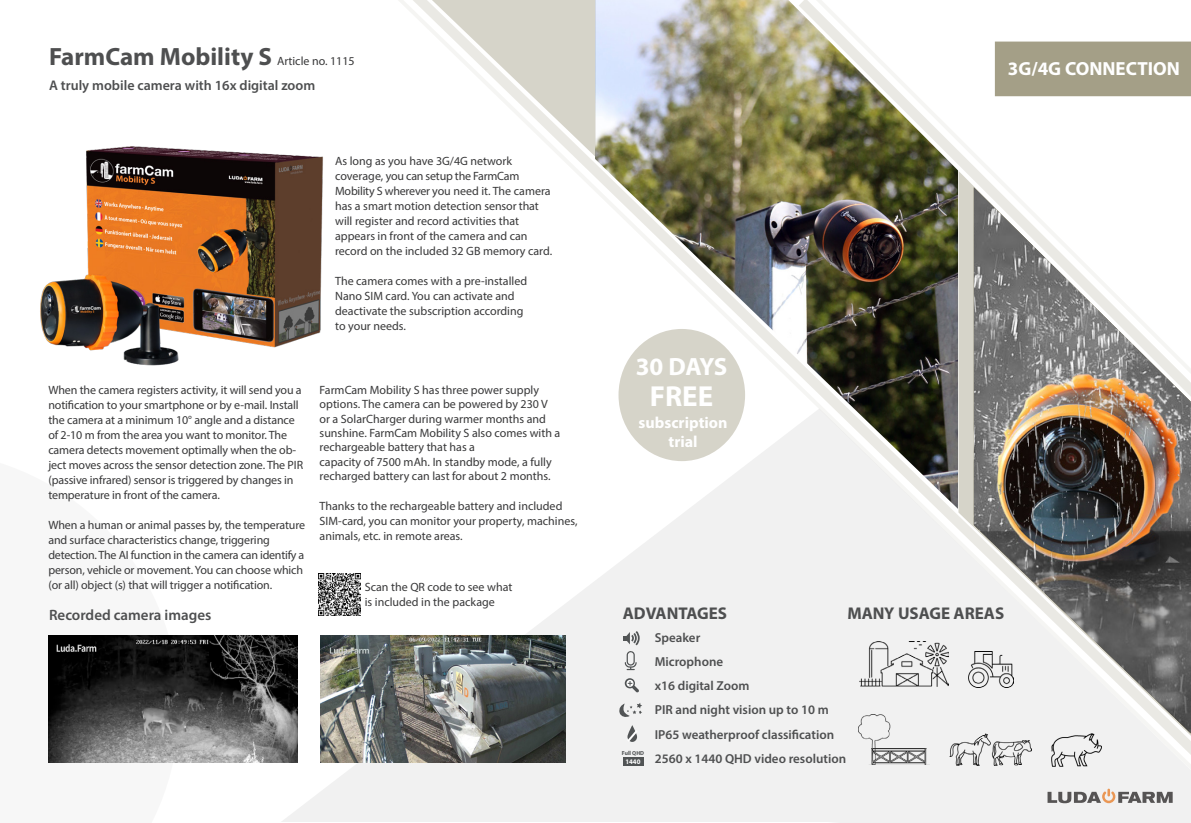
<style>
.page{position:relative;width:1191px;height:823px;background:#fff}
.page>*{position:absolute;margin:0;border:0;box-sizing:border-box;transform-origin:0 0}
.t1{font:700 29px "Myriad Pro";color:#fff}
.t2{font:700 25px "Myriad Pro";color:#4e4f50}
.t3{font:700 25px "Myriad Pro";letter-spacing:-.025em;color:#fff}
.t4{font:700 19px "Myriad Pro";color:#fff}
.t5{font:700 17px "Myriad Pro";color:#4e4f50}
.t6{font:700 16px/19px "Myriad Pro";color:#fff;text-align:center}
.t7{font:600 15px "Myriad Pro";color:#4e4f50}
.t8{font:600 14px "Myriad Pro";color:#4e4f50}
.t9{font:600 13px "Myriad Pro";color:#4e4f50}
.t10{font:12px/15px "Myriad Pro";letter-spacing:-.005em;color:#383839}
.t11{font:700 7px "Myriad Pro";color:#fff}
.t12{font:700 5.8px "Myriad Pro";color:#515455}
.s1{font-weight:400;font-size:12px;color:#383839}
</style>
<div class="page">
<img style="left:40px;top:146px;width:276px;height:220px">
<img style="left:316px;top:0;width:875px;height:408px">
<svg style="left:281px;top:408px;width:910px;height:414px;fill:#f1f1f1"></svg>
<img style="left:973px;top:187px;width:218px;height:545px">
<div style="left:995px;top:42px;width:196px;height:54px;background:#a49f87"></div>
<img style="left:48px;top:635px;width:250px;height:127px">
<img style="left:320px;top:635px;width:245px;height:127px">
<svg style="left:623px;top:630px;width:16px;height:39px"></svg>
<svg style="left:625px;top:677px;width:14px;height:15px"></svg>
<svg style="left:618px;top:702px;width:24px;height:15px"></svg>
<svg style="left:625px;top:724px;width:15px;height:19px"></svg>
<img style="left:859px;top:640px;width:89px;height:46px">
<img style="left:858px;top:714px;width:73px;height:50px">
<img style="left:1051px;top:732px;width:50px;height:33px">
<div style="left:618px;top:329px;width:127px;height:132px;background:#d6d4c9;border-radius:50%"></div>
<div style="left:623px;top:757px;width:20px;height:8px;background:#515455"></div>
<img style="left:968px;top:651px;width:45px;height:36px">
<img style="left:949px;top:733px;width:83px;height:31px">
<img style="left:318px;top:573px;width:43px;height:42px">
<p class="t2" style="left:49px;top:41px;width:307px">FarmCam Mobility S <span class="s1">Article no. 1115</span></p>
<p class="t8" style="left:49px;top:77px;width:268px">A truly mobile camera with 16x digital zoom</p>
<p class="t10" style="left:335px;top:153px;width:218px">As long as you have 3G/4G network coverage, you can setup the FarmCam Mobility S wherever you need it. The camera has a smart motion detection sensor that will register and record activities that appears in front of the camera and can record on the included 32 GB memory card.</p>
<p class="t10" style="left:335px;top:273px;width:193px">The camera comes with a pre-installed<br>Nano SIM card. You can activate and deactivate the subscription according to your needs.</p>
<p class="t10" style="left:48px;top:382px;width:256px">When the camera registers activity, it will send you a notification to your smartphone or by e-mail. Install the camera at a minimum 10° angle and a distance of 2-10 m from the area you want to monitor. The camera detects movement optimally when the ob&shy;ject moves across the sensor detection zone. The PIR (passive infrared) sensor is triggered by changes in temperature in front of the camera.</p>
<p class="t10" style="left:48px;top:517px;width:258px">When a human or animal passes by, the temperature and surface characteristics change, triggering detection. The AI function in the camera can identify a person, vehicle or movement. You can choose which (or all) object (s) that will trigger a notification.</p>
<p class="t7" style="left:49px;top:605px;width:164px">Recorded camera images</p>
<p class="t10" style="left:319px;top:382px;width:221px">FarmCam Mobility S has three power supply</p>
<p class="t10" style="left:319px;top:396px;width:230px">options. The camera can be powered by 230 V</p>
<p class="t10" style="left:319px;top:411px;width:242px;line-height:14.4px">or a SolarCharger during warmer months and sunshine. FarmCam Mobility S also comes with a rechargeable battery that has a</p>
<p class="t10" style="left:319px;top:454px;width:234px;line-height:14.4px">capacity of 7500 mAh. In standby mode, a fully recharged battery can last for about 2 months.</p>
<p class="t10" style="left:319px;top:498px;width:259px">Thanks to the rechargeable battery and included<br>SIM-card, you can monitor your property, machines, animals, etc. in remote areas.</p>
<p class="t10" style="left:365px;top:579px;width:149px">Scan the QR code to see what</p>
<p class="t10" style="left:365px;top:594px;width:132px">is included in the package</p>
<p class="t3" style="left:635px;top:350px;width:93px">30 DAYS</p>
<p class="t1" style="left:650px;top:377px;width:65px">FREE</p>
<p class="t6" style="left:638px;top:412px;width:90px">subscription trial</p>
<p class="t4" style="left:1008px;top:56px;width:173px">3G/4G CONNECTION</p>
<p class="t5" style="left:623px;top:602px;width:106px">ADVANTAGES</p>
<p class="t5" style="left:847px;top:602px;width:158px">MANY USAGE AREAS</p>
<p class="t12" style="left:622px;top:748px;width:24px">Full QHD</p>
<p class="t11" style="left:625px;top:756px;width:17px">1440</p>
<p class="t9" style="left:655px;top:629px;width:47px">Speaker</p>
<p class="t9" style="left:655px;top:653px;width:70px">Microphone</p>
<p class="t9" style="left:655px;top:677px;width:96px">x16 digital Zoom</p>
<p class="t9" style="left:655px;top:701px;width:175px">PIR and night vision up to 10 m</p>
<p class="t9" style="left:655px;top:725px;width:181px">IP65 weatherproof classification</p>
<p class="t9" style="left:655px;top:749px;width:193px">2560 x 1440 QHD video resolution</p>
</div>
